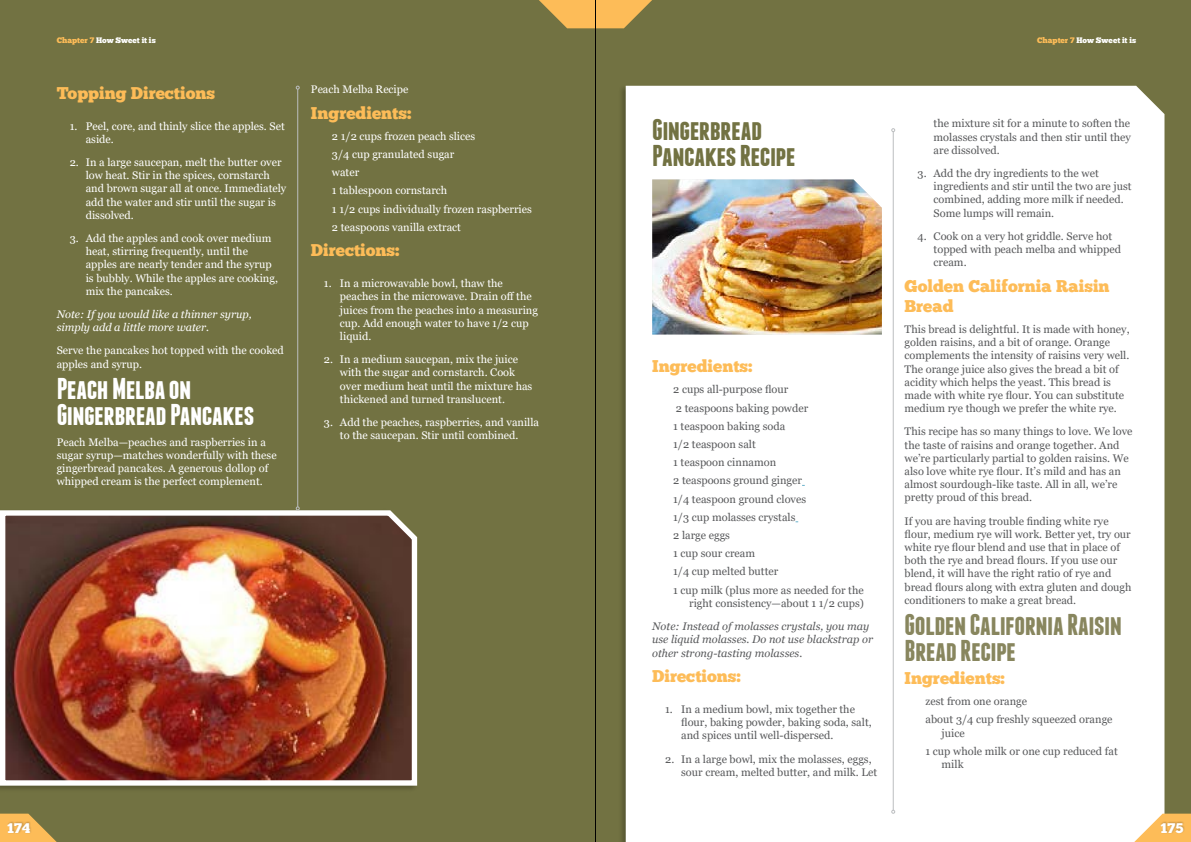
<style>
.page{position:relative;width:1191px;height:842px;background:#fff}
.page>*{position:absolute;margin:0;border:0;box-sizing:border-box;transform-origin:0 0}
.t1{font:700 30px/26px "Franchise";letter-spacing:-.015em;color:#88865e}
.t2{font:700 30px/26px "Franchise";letter-spacing:-.015em;color:#fff}
.t3{font:700 30px/26px "Franchise";letter-spacing:-.015em;color:#727242}
.t4{font:17px/20.4px "Chunk Five";color:#fdbc58}
.t5{font:14px "Chunk Five";color:#fff}
.t6{font:11px/13.2px "Georgia";color:#58595b}
.t7{font:11px/13.2px "Georgia";color:#fff}
.t8{font:italic 11px/13.2px "Georgia";color:#58595b}
.t9{font:italic 11px/13.2px "Georgia";color:#fff}
.t10{font:8px "Chunk Five";color:#fff}
.s1{color:#fdbc58}
</style>
<div class="page">
<div style="left:595px;top:0;width:596px;height:842px;background:#727242"></div>
<div style="left:625px;top:86px;width:539px;height:756px;background:#fff"></div>
<svg style="left:1134px;top:814px;width:57px;height:28px"></svg>
<div style="left:1159px;top:822px;width:25px;height:12px;background:#000;opacity:.25"></div>
<hr style="left:893px;top:132px;width:1px;height:678px;background:#bcbec0">
<svg style="left:891px;top:128px;width:4px;height:4px"></svg>
<svg style="left:891px;top:810px;width:4px;height:4px"></svg>
<img style="left:652px;top:179px;width:230px;height:155px">
<div style="left:0;top:0;width:595px;height:842px;background:#727242"></div>
<svg style="left:0;top:814px;width:57px;height:28px"></svg>
<svg style="left:539px;top:0;width:113px;height:28px"></svg>
<div style="left:6px;top:822px;width:25px;height:12px;background:#000;opacity:.25"></div>
<img style="left:0;top:505px;width:418px;height:283px">
<hr style="left:297px;top:89px;width:1px;height:418px;background:#bcbec0">
<svg style="left:296px;top:506px;width:4px;height:4px"></svg>
<hr style="left:595px;top:0;width:1px;height:842px;background:#000">
<p class="t10" style="left:57px;top:36px;width:101px"><span class="s1">Chapter 7</span> How Sweet it is</p>
<h2 class="t4" style="left:57px;top:83px;width:160px">Topping Directions</h2>
<p class="t7" style="left:86px;top:119px;width:201px;text-indent:-16px">1. Peel, core, and thinly slice the apples. Set aside.</p>
<p class="t7" style="left:86px;top:156px;width:202px;text-indent:-16px">2. In a large saucepan, melt the butter over low heat. Stir in the spices, cornstarch and brown sugar all at once. Immediately add the water and stir until the sugar is dissolved.</p>
<p class="t7" style="left:86px;top:232px;width:194px;text-indent:-16px">3. Add the apples and cook over medium heat, stirring frequently, until the apples are nearly tender and the syrup is bubbly. While the apples are cooking, mix the pancakes.</p>
<p class="t9" style="left:57px;top:308px;width:197px">Note: If you would like a thinner syrup, simply add a little more water.</p>
<p class="t7" style="left:57px;top:344px;width:229px">Serve the pancakes hot topped with the cooked apples and syrup.</p>
<h1 class="t2" style="left:57px;top:375px;width:199px">Peach Melba on<br>Gingerbread Pancakes</h1>
<p class="t7" style="left:57px;top:435px;width:221px">Peach Melba—peaches and raspberries in a sugar syrup—matches wonderfully with these gingerbread pancakes. A generous dollop of whipped cream is the perfect complement.</p>
<p class="t7" style="left:311px;top:83px;width:99px">Peach Melba Recipe</p>
<h2 class="t4" style="left:311px;top:104px;width:102px">Ingredients:</h2>
<p class="t7" style="left:332px;top:127px;width:201px;line-height:18.2px">2 1/2 cups frozen peach slices<br>3/4 cup granulated sugar<br>water<br>1 tablespoon cornstarch<br>1 1/2 cups individually frozen raspberries<br>2 teaspoons vanilla extract</p>
<h2 class="t4" style="left:311px;top:241px;width:90px">Directions:</h2>
<p class="t7" style="left:340px;top:277px;width:199px;text-indent:-16px">1. In a microwavable bowl, thaw the peaches in the microwave. Drain off the juices from the peaches into a measuring cup. Add enough water to have 1/2 cup liquid.</p>
<p class="t7" style="left:340px;top:353px;width:194px;text-indent:-16px">2. In a medium saucepan, mix the juice with the sugar and cornstarch. Cook over medium heat until the mixture has thickened and turned translucent.</p>
<p class="t7" style="left:324px;top:416px;width:217px;text-align:center">3. Add the peaches, raspberries, and vanilla to the saucepan. Stir until combined.</p>
<p class="t5" style="left:7px;top:822px;width:25px">174</p>
<p class="t10" style="left:1037px;top:36px;width:101px"><span class="s1">Chapter 7</span> How Sweet it is</p>
<h1 class="t3" style="left:652px;top:116px;width:145px">Gingerbread<br>Pancakes Recipe</h1>
<h2 class="t4" style="left:652px;top:357px;width:102px">Ingredients:</h2>
<p class="t6" style="left:673px;top:381px;width:192px;line-height:18.2px">2 cups all-purpose flour<br>2 teaspoons baking powder<br>1 teaspoon baking soda<br>1/2 teaspoon salt<br>1 teaspoon cinnamon<br>2 teaspoons ground ginger<br>1/4 teaspoon ground cloves<br>1/3 cup molasses crystals<br>2 large eggs<br>1 cup sour cream<br>1/4 cup melted butter<br>1 cup milk (plus more as needed for the</p>
<p class="t6" style="left:689px;top:597px;width:176px">right consistency—about 1 1/2 cups)</p>
<p class="t8" style="left:652px;top:620px;width:222px">Note: Instead of molasses crystals, you may use liquid molasses. Do not use blackstrap or other strong-tasting molasses.</p>
<h2 class="t4" style="left:652px;top:667px;width:90px">Directions:</h2>
<p class="t6" style="left:681px;top:703px;width:192px;text-indent:-16px">1. In a medium bowl, mix together the flour, baking powder, baking soda, salt, and spices until well-dispersed.</p>
<p class="t6" style="left:681px;top:752px;width:197px;text-indent:-16px">2. In a large bowl, mix the molasses, eggs, sour cream, melted butter, and milk. Let</p>
<p class="t6" style="left:933px;top:117px;width:199px;text-align:justify">the mixture sit for a minute to soften the molasses crystals and then stir until they are dissolved.</p>
<p class="t6" style="left:933px;top:167px;width:200px;text-indent:-16px">3. Add the dry ingredients to the wet ingredients and stir until the two are just combined, adding more milk if needed.<br>Some lumps will remain.</p>
<p class="t6" style="left:933px;top:230px;width:189px;text-indent:-16px">4. Cook on a very hot griddle. Serve hot topped with peach melba and whipped cream.</p>
<h2 class="t4" style="left:904px;top:276px;width:206px">Golden California Raisin<br>Bread</h2>
<p class="t6" style="left:904px;top:323px;width:226px">This bread is delightful. It is made with honey, golden raisins, and a bit of orange. Orange complements the intensity of raisins very well.<br>The orange juice also gives the bread a bit of acidity which helps the yeast. This bread is made with white rye flour. You can substitute medium rye though we prefer the white rye.</p>
<p class="t6" style="left:904px;top:425px;width:229px">This recipe has so many things to love. We love the taste of raisins and orange together. And we’re particularly partial to golden raisins. We also love white rye flour. It’s mild and has an almost sourdough-like taste. All in all, we’re pretty proud of this bread.</p>
<p class="t6" style="left:904px;top:514px;width:228px">If you are having trouble finding white rye flour, medium rye will work. Better yet, try our white rye flour blend and use that in place of both the rye and bread flours. If you use our blend, it will have the right ratio of rye and bread flours along with extra gluten and dough conditioners to make a great bread.</p>
<h1 class="t1" style="left:904px;top:611px;width:219px">Golden California Raisin<br>Bread Recipe</h1>
<h2 class="t4" style="left:904px;top:669px;width:102px">Ingredients:</h2>
<p class="t6" style="left:925px;top:692px;width:188px;line-height:18.2px">zest from one orange<br>about 3/4 cup freshly squeezed orange</p>
<p class="t6" style="left:925px;top:724px;width:194px;line-height:18.2px;text-indent:16px">juice<br>1 cup whole milk or one cup reduced fat</p>
<p class="t6" style="left:941px;top:758px;width:23px">milk</p>
<p class="t5" style="left:1160px;top:822px;width:24px">175</p>
</div>
